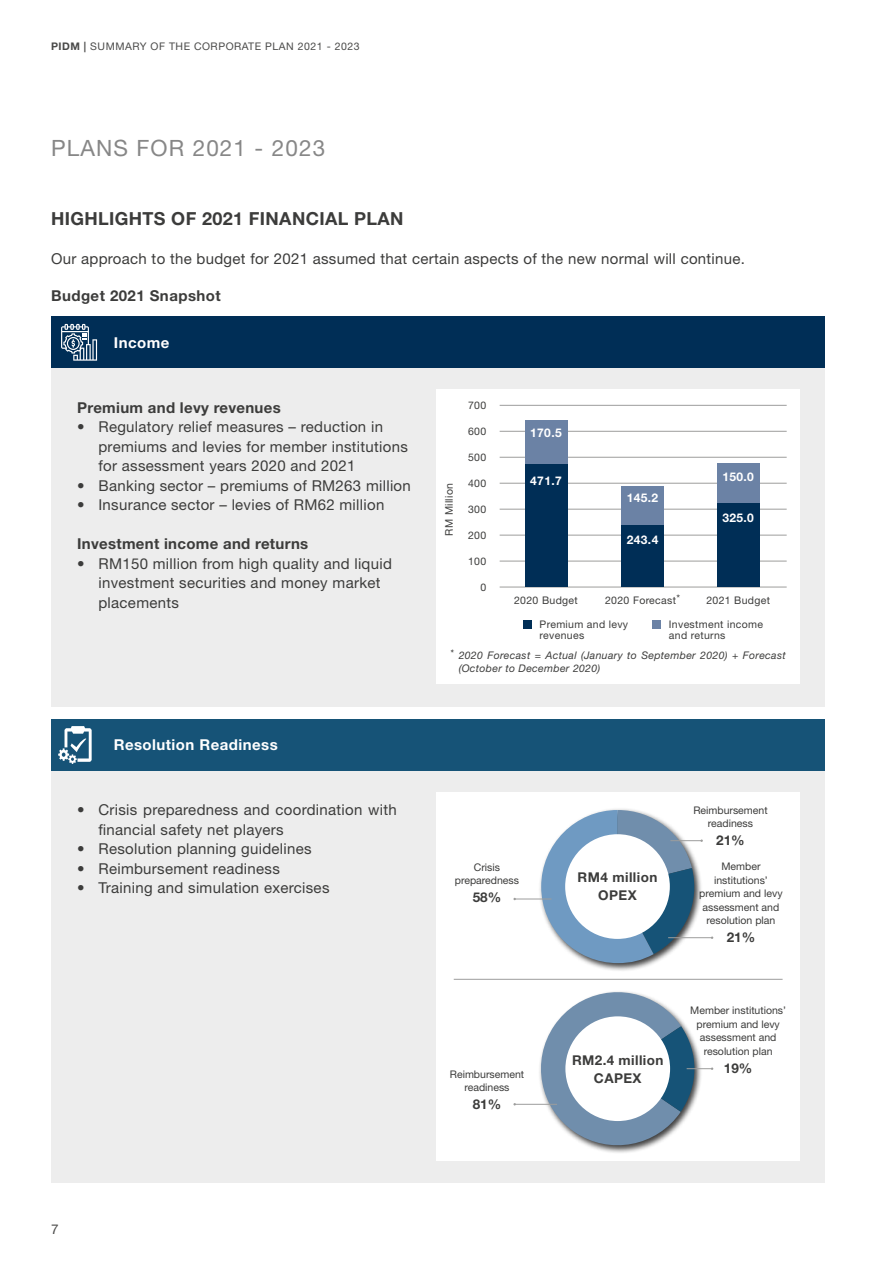
<style>
.page{position:relative;width:893px;height:1263px;background:#fff}
.page>*{position:absolute;margin:0;border:0;box-sizing:border-box;transform-origin:0 0}
.t1{font:22.5px "Helvetica Neue LT Std";letter-spacing:.05em;color:#878787}
.t2{font:700 18px "Helvetica Neue LT Std";letter-spacing:.02em;color:#3c3c3b}
.t3{font:15px/19.5px "Helvetica Neue LT Std";letter-spacing:.02em;color:#3c3c3b}
.t4{font:700 15px "Helvetica Neue LT Std";letter-spacing:.02em;color:#3c3c3b}
.t5{font:700 15px "Helvetica Neue LT Std";letter-spacing:.03em;color:#fff}
.t6{font:700 13.5px/18px "Helvetica Neue LT Std";letter-spacing:.03em;color:#3c3c3b;text-align:center}
.t7{font:13.5px "Helvetica Neue LT Std";color:#4a4a49}
.t8{font:700 12px "Helvetica Neue LT Std";letter-spacing:.03em;color:#fff}
.t9{font:10.5px/13.5px "Helvetica Neue LT Std";color:#3c3c3b;text-align:center}
.t10{font:10.5px/10.5px "Helvetica Neue LT Std";letter-spacing:.03em;color:#3c3c3b}
.t11{font:italic 10.5px/13.5px "Helvetica Neue LT Std";letter-spacing:.03em;color:#3c3c3b}
.t12{font:10.5px "Helvetica Neue LT Std";letter-spacing:.05em;color:#4a4a49}
.s1{font-weight:700}
</style>
<div class="page">
<div style="left:51px;top:368px;width:774px;height:339px;background:#ededed"></div>
<div style="left:436px;top:389px;width:363px;height:294px;background:#fff"></div>
<div style="left:51px;top:317px;width:774px;height:51px;background:#002e56"></div>
<svg style="left:61px;top:324px;width:36px;height:37px"></svg>
<div style="left:51px;top:770px;width:774px;height:413px;background:#ededed"></div>
<div style="left:51px;top:719px;width:774px;height:51px;background:#165377"></div>
<div style="left:436px;top:792px;width:363px;height:368px;background:#fff"></div>
<div style="left:539px;top:807px;width:164px;height:165px;background:#000;opacity:.75"></div>
<hr style="left:515px;top:899px;width:36px;height:1px;background:#9d9d9c">
<hr style="left:515px;top:1104px;width:42px;height:1px;background:#9d9d9c">
<svg style="left:541px;top:810px;width:162px;height:153px"></svg>
<hr style="left:668px;top:937px;width:44px;height:1px;background:#9d9d9c">
<hr style="left:454px;top:979px;width:329px;height:1px;background:#9d9d9c">
<svg style="left:58px;top:726px;width:34px;height:38px"></svg>
<hr style="left:500px;top:587px;width:287px;height:1px;background:#9d9d9c">
<hr style="left:500px;top:561px;width:287px;height:1px;background:#9d9d9c">
<hr style="left:500px;top:535px;width:287px;height:1px;background:#9d9d9c">
<hr style="left:500px;top:509px;width:287px;height:1px;background:#9d9d9c">
<hr style="left:500px;top:483px;width:287px;height:1px;background:#9d9d9c">
<hr style="left:500px;top:457px;width:287px;height:1px;background:#9d9d9c">
<hr style="left:500px;top:431px;width:287px;height:1px;background:#9d9d9c">
<hr style="left:500px;top:405px;width:287px;height:1px;background:#9d9d9c">
<div style="left:525px;top:464px;width:42px;height:123px;background:#002e56"></div>
<div style="left:525px;top:421px;width:42px;height:43px;background:#6b82a5"></div>
<div style="left:621px;top:524px;width:43px;height:63px;background:#002e56"></div>
<div style="left:621px;top:486px;width:43px;height:38px;background:#6b82a5"></div>
<div style="left:717px;top:503px;width:42px;height:84px;background:#002e56"></div>
<div style="left:717px;top:463px;width:42px;height:39px;background:#6b82a5"></div>
<div style="left:523px;top:620px;width:8px;height:8px;background:#002e56"></div>
<div style="left:652px;top:620px;width:8px;height:8px;background:#6b82a5"></div>
<svg style="left:530px;top:991px;width:183px;height:162px"></svg>
<p class="t12" style="left:51px;top:40px;width:310px"><span class="s1">PIDM |</span> SUMMARY OF THE CORPORATE PLAN 2021 - 2023</p>
<h1 class="t1" style="left:51px;top:135px;width:276px">PLANS FOR 2021 - 2023</h1>
<p class="t2" style="left:51px;top:208px;width:354px">HIGHLIGHTS OF 2021 FINANCIAL PLAN</p>
<p class="t3" style="left:51px;top:249px;width:695px">Our approach to the budget for 2021 assumed that certain aspects of the new normal will continue.</p>
<p class="t4" style="left:51px;top:286px;width:171px">Budget 2021 Snapshot</p>
<p class="t5" style="left:114px;top:333px;width:57px">Income</p>
<p class="t4" style="left:77px;top:398px;width:205px">Premium and levy revenues</p>
<p class="t3" style="left:98px;top:417px;width:311px;text-indent:-21px">• Regulatory relief measures – reduction in premiums and levies for member institutions for assessment years 2020 and 2021</p>
<p class="t3" style="left:77px;top:475px;width:335px">• Banking sector – premiums of RM263 million</p>
<p class="t3" style="left:77px;top:495px;width:309px">• Insurance sector – levies of RM62 million</p>
<p class="t4" style="left:77px;top:534px;width:233px">Investment income and returns</p>
<p class="t3" style="left:98px;top:553px;width:295px;text-indent:-21px">• RM150 million from high quality and liquid investment securities and money market placements</p>
<p class="t5" style="left:114px;top:736px;width:166px">Resolution Readiness</p>
<p class="t3" style="left:98px;top:800px;width:300px;text-indent:-21px">• Crisis preparedness and coordination with financial safety net players</p>
<p class="t3" style="left:77px;top:839px;width:236px">• Resolution planning guidelines</p>
<p class="t3" style="left:77px;top:858px;width:204px">• Reimbursement readiness</p>
<p class="t3" style="left:77px;top:878px;width:254px">• Training and simulation exercises</p>
<p class="t10" style="left:444px;top:536px;width:54px;rotate:-90deg">RM Million</p>
<p class="t9" style="left:468px;top:399px;width:20px">700</p>
<p class="t9" style="left:468px;top:425px;width:20px">600</p>
<p class="t9" style="left:468px;top:451px;width:20px">500</p>
<p class="t9" style="left:468px;top:477px;width:20px">400</p>
<p class="t9" style="left:468px;top:503px;width:20px">300</p>
<p class="t9" style="left:468px;top:529px;width:20px">200</p>
<p class="t9" style="left:468px;top:555px;width:20px">100</p>
<p class="t9" style="left:480px;top:581px;width:7px">0</p>
<p class="t8" style="left:530px;top:426px;width:33px">170.5</p>
<p class="t8" style="left:530px;top:473px;width:33px">471.7</p>
<p class="t10" style="left:514px;top:594px;width:65px">2020 Budget</p>
<p class="t8" style="left:627px;top:490px;width:33px">145.2</p>
<p class="t8" style="left:627px;top:532px;width:33px">243.4</p>
<p class="t8" style="left:722px;top:469px;width:33px">150.0</p>
<p class="t8" style="left:722px;top:511px;width:33px">325.0</p>
<p class="t10" style="left:605px;top:594px;width:76px">2020 Forecast*</p>
<p class="t10" style="left:706px;top:594px;width:65px">2021 Budget</p>
<p class="t10" style="left:540px;top:619px;width:90px">Premium and levy revenues</p>
<p class="t10" style="left:669px;top:619px;width:96px">Investment income and returns</p>
<p class="t11" style="left:459px;top:648px;width:329px;text-indent:-9px">* 2020 Forecast = Actual (January to September 2020) + Forecast (October to December 2020)</p>
<p class="t9" style="left:455px;top:860px;width:66px">Crisis preparedness</p>
<p class="t6" style="left:473px;top:888px;width:30px">58%</p>
<p class="t9" style="left:450px;top:1067px;width:76px">Reimbursement readiness</p>
<p class="t6" style="left:473px;top:1095px;width:30px">81%</p>
<p class="t6" style="left:578px;top:868px;width:81px">RM4 million<br>OPEX</p>
<p class="t6" style="left:572px;top:1050px;width:93px">RM2.4 million<br>CAPEX</p>
<p class="t9" style="left:693px;top:803px;width:76px">Reimbursement readiness</p>
<p class="t6" style="left:716px;top:831px;width:30px">21%</p>
<p class="t9" style="left:699px;top:859px;width:85px">Member institutions’ premium and levy assessment and resolution plan</p>
<p class="t6" style="left:727px;top:928px;width:30px">21%</p>
<p class="t9" style="left:690px;top:1004px;width:97px">Member institutions’ premium and levy assessment and resolution plan</p>
<p class="t6" style="left:724px;top:1059px;width:30px">19%</p>
<p class="t7" style="left:51px;top:1221px;width:9px">7</p>
</div>
